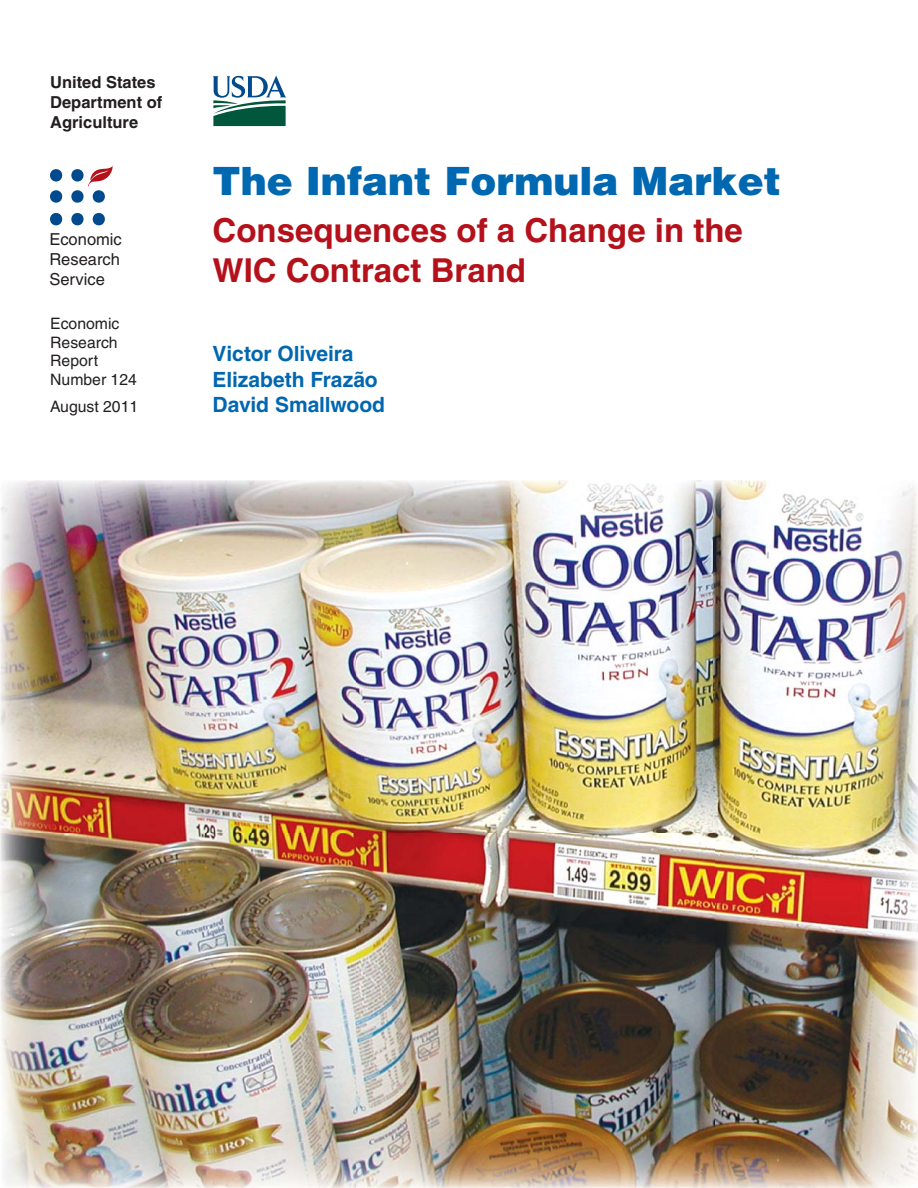
<style>
.page{position:relative;width:918px;height:1188px;background:#fff}
.page>*{position:absolute;margin:0;border:0;box-sizing:border-box;transform-origin:0 0}
.t1{font:900 39px "Helvetica";color:#0067b1}
.t2{font:700 33px/39.6px "Helvetica";color:#b5111a}
.t3{font:700 21px/25.2px "Helvetica";letter-spacing:-.005em;color:#0067b1}
.t4{font:700 16.5px/19.8px "Helvetica";color:#231f20}
.t5{font:16.5px/19.8px "Helvetica";color:#231f20;text-align:justify}
.t6{font:15.75px/18.9px "Helvetica";color:#231f20}
</style>
<div class="page">
<img style="left:0;top:480px;width:918px;height:708px">
<svg style="left:92px;top:212px;width:13px;height:14px"></svg>
<svg style="left:71px;top:166px;width:42px;height:37px"></svg>
<svg style="left:71px;top:212px;width:13px;height:14px"></svg>
<svg style="left:50px;top:169px;width:13px;height:13px"></svg>
<svg style="left:50px;top:190px;width:13px;height:13px"></svg>
<svg style="left:50px;top:212px;width:13px;height:14px"></svg>
<svg style="left:213px;top:76px;width:74px;height:50px"></svg>
<p class="t4" style="left:50px;top:74px;width:114px">United States<br>Department of<br>Agriculture</p>
<p class="t5" style="left:49px;top:231px;width:74px">Economic Research Service</p>
<p class="t6" style="left:50px;top:315px;width:88px">Economic<br>Research<br>Report<br>Number 124</p>
<p class="t6" style="left:50px;top:398px;width:90px">August 2011</p>
<h1 class="t1" style="left:213px;top:167px;width:570px">The Infant Formula Market</h1>
<h2 class="t2" style="left:213px;top:214px;width:532px">Consequences of a Change in the<br>WIC Contract Brand</h2>
<p class="t3" style="left:213px;top:343px;width:174px">Victor Oliveira<br>Elizabeth Frazão<br>David Smallwood</p>
</div>
